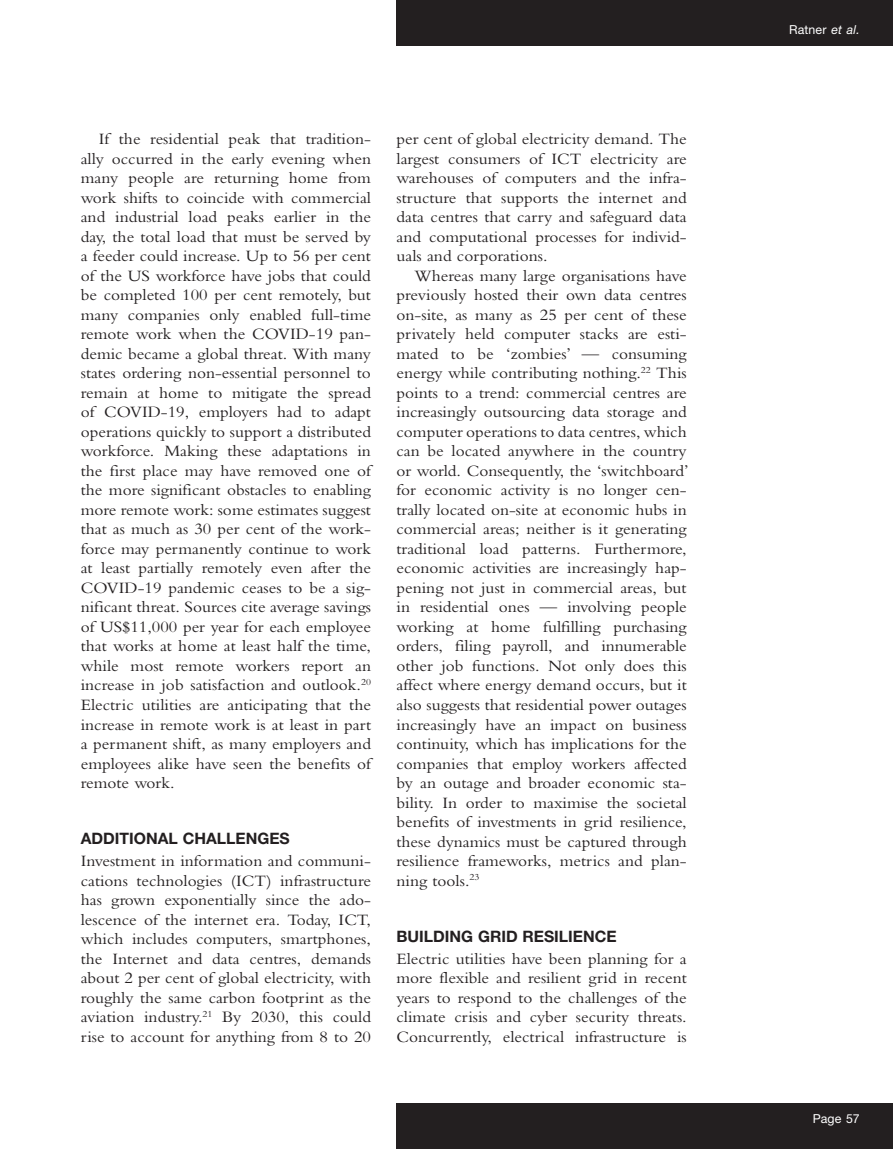
<style>
.page{position:relative;width:893px;height:1149px;background:#fff}
.page>*{position:absolute;margin:0;border:0;box-sizing:border-box;transform-origin:0 0}
.text_indent{font:16.5px/19.5px "Bembo MT Pro";color:#231f20;text-align:justify;scale:1.05 1}
.text{font:16.5px/19.5px "Bembo MT Pro";color:#231f20;text-align:justify;scale:1.05 1}
.a_head{font:700 15.75px "Helvetica Neue LT Pro";color:#231f20}
.t1{font:12.3px "Helvetica Neue LT Pro";letter-spacing:.01em;color:#fff}
.s1{font-style:italic}
</style>
<div class="page">
<div style="left:397px;top:0;width:496px;height:46px;background:#231f20"></div>
<div style="left:397px;top:1103px;width:496px;height:45px;background:#231f20"></div>
<p class="text_indent" style="left:81px;top:129px;width:278px;text-indent:18px">If the residential peak that tradition&shy;ally occurred in the early evening when many people are returning home from work shifts to coincide with commercial and industrial load peaks earlier in the day, the total load that must be served by a feeder could increase. Up to 56 per cent of the US workforce have jobs that could be completed 100 per cent remotely, but many companies only enabled full-time remote work when the COVID-19 pan&shy;demic became a global threat. With many states ordering non-essential personnel to remain at home to mitigate the spread of COVID-19, employers had to adapt operations quickly to support a distributed workforce. Making these adaptations in the first place may have removed one of the more significant obstacles to enabling more remote work: some estimates suggest that as much as 30 per cent of the work&shy;force may permanently continue to work at least partially remotely even after the COVID-19 pandemic ceases to be a sig&shy;nificant threat. Sources cite average savings of US$11,000 per year for each employee that works at home at least half the time, while most remote workers report an increase in job satisfaction and outlook.<sup>20<br></sup>Electric utilities are anticipating that the increase in remote work is at least in part a permanent shift, as many employers and employees alike have seen the benefits of remote work.</p>
<p class="a_head" style="left:81px;top:828px;width:210px">ADDITIONAL CHALLENGES</p>
<p class="text" style="left:81px;top:850px;width:278px">Investment in information and communi&shy;cations technologies (ICT) infrastructure has grown exponentially since the ado&shy;lescence of the internet era. Today, ICT, which includes computers, smartphones, the Internet and data centres, demands about 2 per cent of global electricity, with roughly the same carbon footprint as the aviation industry.<sup>21</sup> By 2030, this could rise to account for anything from 8 to 20</p>
<p class="text" style="left:396px;top:129px;width:278px">per cent of global electricity demand. The largest consumers of ICT electricity are warehouses of computers and the infra&shy;structure that supports the internet and data centres that carry and safeguard data and computational processes for individ&shy;uals and corporations.</p>
<p class="text_indent" style="left:396px;top:265px;width:280px;text-indent:18px">Whereas many large organisations have previously hosted their own data centres on-site, as many as 25 per cent of these privately held computer stacks are esti&shy;mated to be ‘zombies’ — consuming energy while contributing nothing.<sup>22</sup> This points to a trend: commercial centres are increasingly outsourcing data storage and computer operations to data centres, which can be located anywhere in the country or world. Consequently, the ‘switchboard’ for economic activity is no longer cen&shy;trally located on-site at economic hubs in commercial areas; neither is it generating traditional load patterns. Furthermore, economic activities are increasingly hap&shy;pening not just in commercial areas, but in residential ones — involving people working at home fulfilling purchasing orders, filing payroll, and innumerable other job functions. Not only does this affect where energy demand occurs, but it also suggests that residential power outages increasingly have an impact on business continuity, which has implications for the companies that employ workers affected by an outage and broader economic sta&shy;bility. In order to maximise the societal benefits of investments in grid resilience, these dynamics must be captured through resilience frameworks, metrics and plan&shy;ning tools.<sup>23</sup></p>
<p class="a_head" style="left:396px;top:925px;width:222px">BUILDING GRID RESILIENCE</p>
<p class="text" style="left:396px;top:948px;width:278px">Electric utilities have been planning for a more flexible and resilient grid in recent years to respond to the challenges of the climate crisis and cyber security threats.<br>Concurrently, electrical infrastructure is</p>
<p class="t1" style="left:789px;top:22px;width:72px">Ratner <span class="s1">et al.</span></p>
<p class="t1" style="left:813px;top:1110px;width:49px">Page 57</p>
</div>
